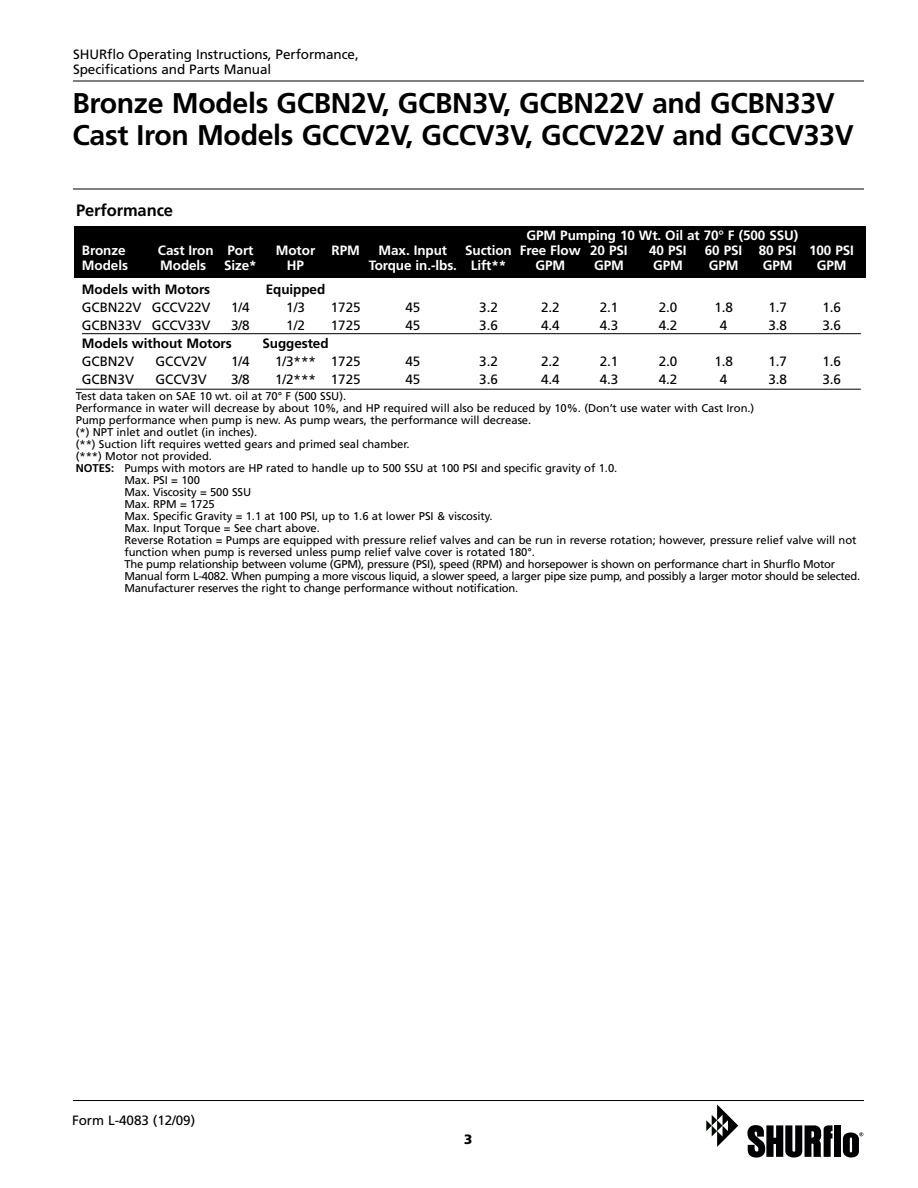
<style>
.page{position:relative;width:918px;height:1188px;background:#fff}
.page>*{position:absolute;margin:0;border:0;box-sizing:border-box;transform-origin:0 0}
.t1{font:700 28.5px/31.5px "Frutiger";letter-spacing:-.01em;color:#000}
.t2{font:700 16.5px "Frutiger";letter-spacing:-.005em;color:#000}
.t3{font:13.5px/15px "Frutiger";letter-spacing:-.005em;color:#000}
.t4{font:700 13.5px "Frutiger";letter-spacing:-.005em;color:#fff}
.t5{font:700 13.5px "Frutiger";letter-spacing:-.005em;color:#000}
.t6{font:900 13.5px "Frutiger";color:#000}
.t7{font:11.25px "Frutiger";letter-spacing:-.005em;color:#000}
.t8{font:11.25px "Frutiger";letter-spacing:-.03em;color:#000}
.s1{font-weight:700}
</style>
<div class="page">
<hr style="left:73px;top:1100px;width:791px;height:1px;background:#000">
<hr style="left:73px;top:189px;width:791px;height:1px;background:#000">
<hr style="left:73px;top:81px;width:791px;height:1px;background:#000">
<div style="left:74px;top:226px;width:791px;height:51px;background:#000"></div>
<hr style="left:82px;top:333px;width:779px;height:1px;background:#000">
<hr style="left:76px;top:389px;width:785px;height:1px;background:#000">
<svg style="left:843px;top:1132px;width:20px;height:26px"></svg>
<svg style="left:747px;top:1125px;width:86px;height:33px"></svg>
<div style="left:834px;top:1125px;width:7px;height:32px;background:#000003"></div>
<svg style="left:706px;top:1104px;width:32px;height:43px"></svg>
<p class="t3" style="left:73px;top:48px;width:287px">SHURflo Operating Instructions, Performance,<br>Specifications and Parts Manual</p>
<h1 class="t1" style="left:72px;top:90px;width:783px">Bronze Models GCBN2V, GCBN3V, GCBN22V and GCBN33V<br>Cast Iron Models GCCV2V, GCCV3V, GCCV22V and GCCV33V</h1>
<h2 class="t2" style="left:76px;top:204px;width:99px">Performance</h2>
<p class="t4" style="left:527px;top:230px;width:273px">GPM Pumping 10 Wt. Oil at 70° F (500 SSU)</p>
<p class="t4" style="left:82px;top:245px;width:45px">Bronze</p>
<p class="t4" style="left:158px;top:245px;width:97px">Cast Iron Port</p>
<p class="t4" style="left:276px;top:245px;width:86px">Motor RPM</p>
<p class="t4" style="left:379px;top:245px;width:70px">Max. Input</p>
<p class="t4" style="left:465px;top:245px;width:164px">Suction Free Flow 20 PSI</p>
<p class="t4" style="left:649px;top:245px;width:39px">40 PSI</p>
<p class="t4" style="left:705px;top:245px;width:151px">60 PSI 80 PSI 100 PSI</p>
<p class="t4" style="left:82px;top:260px;width:48px">Models</p>
<p class="t4" style="left:160px;top:260px;width:48px">Models</p>
<p class="t4" style="left:224px;top:260px;width:34px">Size*</p>
<p class="t4" style="left:287px;top:260px;width:19px">HP</p>
<p class="t4" style="left:369px;top:260px;width:139px">Torque in.-lbs. Lift**</p>
<p class="t4" style="left:535px;top:260px;width:31px">GPM</p>
<p class="t4" style="left:594px;top:260px;width:31px">GPM</p>
<p class="t4" style="left:653px;top:260px;width:31px">GPM</p>
<p class="t4" style="left:709px;top:260px;width:31px">GPM</p>
<p class="t4" style="left:763px;top:260px;width:31px">GPM</p>
<p class="t4" style="left:817px;top:260px;width:31px">GPM</p>
<p class="t5" style="left:82px;top:284px;width:130px">Models with Motors</p>
<p class="t5" style="left:266px;top:284px;width:61px">Equipped</p>
<p class="t3" style="left:82px;top:301px;width:130px">GCBN22V GCCV22V</p>
<p class="t3" style="left:231px;top:301px;width:20px">1/4</p>
<p class="t3" style="left:286px;top:301px;width:20px">1/3</p>
<p class="t3" style="left:331px;top:301px;width:31px">1725</p>
<p class="t3" style="left:405px;top:301px;width:16px">45</p>
<p class="t3" style="left:479px;top:301px;width:20px">3.2</p>
<p class="t3" style="left:541px;top:301px;width:20px">2.2</p>
<p class="t3" style="left:600px;top:301px;width:20px">2.1</p>
<p class="t3" style="left:659px;top:301px;width:20px">2.0</p>
<p class="t3" style="left:714px;top:301px;width:20px">1.8</p>
<p class="t3" style="left:768px;top:301px;width:20px">1.7</p>
<p class="t3" style="left:822px;top:301px;width:20px">1.6</p>
<p class="t3" style="left:82px;top:319px;width:130px">GCBN33V GCCV33V</p>
<p class="t3" style="left:231px;top:319px;width:20px">3/8</p>
<p class="t3" style="left:286px;top:319px;width:20px">1/2</p>
<p class="t3" style="left:331px;top:319px;width:31px">1725</p>
<p class="t3" style="left:405px;top:319px;width:16px">45</p>
<p class="t3" style="left:479px;top:319px;width:20px">3.6</p>
<p class="t3" style="left:541px;top:319px;width:20px">4.4</p>
<p class="t3" style="left:600px;top:319px;width:20px">4.3</p>
<p class="t3" style="left:659px;top:319px;width:20px">4.2</p>
<p class="t3" style="left:720px;top:319px;width:9px">4</p>
<p class="t3" style="left:768px;top:319px;width:20px">3.8</p>
<p class="t3" style="left:822px;top:319px;width:20px">3.6</p>
<p class="t5" style="left:82px;top:338px;width:151px">Models without Motors</p>
<p class="t5" style="left:262px;top:338px;width:68px">Suggested</p>
<p class="t3" style="left:82px;top:355px;width:54px">GCBN2V</p>
<p class="t3" style="left:156px;top:355px;width:53px">GCCV2V</p>
<p class="t3" style="left:231px;top:355px;width:20px">1/4</p>
<p class="t3" style="left:275px;top:355px;width:87px">1/3*** 1725</p>
<p class="t3" style="left:405px;top:355px;width:16px">45</p>
<p class="t3" style="left:479px;top:355px;width:20px">3.2</p>
<p class="t3" style="left:541px;top:355px;width:20px">2.2</p>
<p class="t3" style="left:600px;top:355px;width:20px">2.1</p>
<p class="t3" style="left:659px;top:355px;width:20px">2.0</p>
<p class="t3" style="left:714px;top:355px;width:20px">1.8</p>
<p class="t3" style="left:768px;top:355px;width:20px">1.7</p>
<p class="t3" style="left:822px;top:355px;width:20px">1.6</p>
<p class="t3" style="left:82px;top:373px;width:54px">GCBN3V</p>
<p class="t3" style="left:156px;top:373px;width:53px">GCCV3V</p>
<p class="t3" style="left:231px;top:373px;width:20px">3/8</p>
<p class="t3" style="left:275px;top:373px;width:87px">1/2*** 1725</p>
<p class="t3" style="left:405px;top:373px;width:16px">45</p>
<p class="t3" style="left:479px;top:373px;width:20px">3.6</p>
<p class="t3" style="left:541px;top:373px;width:20px">4.4</p>
<p class="t3" style="left:600px;top:373px;width:20px">4.3</p>
<p class="t3" style="left:659px;top:373px;width:20px">4.2</p>
<p class="t3" style="left:720px;top:373px;width:9px">4</p>
<p class="t3" style="left:768px;top:373px;width:20px">3.8</p>
<p class="t3" style="left:822px;top:373px;width:20px">3.6</p>
<p class="t7" style="left:76px;top:391px;width:272px">Test data taken on SAE 10 wt. oil at 70° F (500 SSU).</p>
<p class="t7" style="left:76px;top:403px;width:680px">Performance in water will decrease by about 10%, and HP required will also be reduced by 10%. (Don’t use water with Cast Iron.)</p>
<p class="t7" style="left:76px;top:415px;width:457px">Pump performance when pump is new. As pump wears, the performance will decrease.</p>
<p class="t7" style="left:76px;top:427px;width:183px">(*) NPT inlet and outlet (in inches).</p>
<p class="t7" style="left:76px;top:439px;width:335px">(**) Suction lift requires wetted gears and primed seal chamber.</p>
<p class="t7" style="left:76px;top:451px;width:138px">(***) Motor not provided.</p>
<p class="t7" style="left:76px;top:463px;width:543px"><span class="s1">NOTES:</span> Pumps with motors are HP rated to handle up to 500 SSU at 100 PSI and specific gravity of 1.0.</p>
<p class="t7" style="left:124px;top:475px;width:77px">Max. PSI = 100</p>
<p class="t7" style="left:124px;top:487px;width:128px">Max. Viscosity = 500 SSU</p>
<p class="t7" style="left:124px;top:499px;width:92px">Max. RPM = 1725</p>
<p class="t7" style="left:124px;top:511px;width:370px">Max. Specific Gravity = 1.1 at 100 PSI, up to 1.6 at lower PSI &amp; viscosity.</p>
<p class="t7" style="left:124px;top:523px;width:197px">Max. Input Torque = See chart above.</p>
<p class="t7" style="left:124px;top:535px;width:734px">Reverse Rotation = Pumps are equipped with pressure relief valves and can be run in reverse rotation; however, pressure relief valve will not</p>
<p class="t7" style="left:124px;top:547px;width:412px">function when pump is reversed unless pump relief valve cover is rotated 180°.</p>
<p class="t7" style="left:124px;top:559px;width:712px">The pump relationship between volume (GPM), pressure (PSI), speed (RPM) and horsepower is shown on performance chart in Shurflo Motor</p>
<p class="t8" style="left:124px;top:571px;width:737px">Manual form L-4082. When pumping a more viscous liquid, a slower speed, a larger pipe size pump, and possibly a larger motor should be selected.</p>
<p class="t7" style="left:124px;top:583px;width:396px">Manufacturer reserves the right to change performance without notification.</p>
<p class="t3" style="left:72px;top:1114px;width:125px">Form L-4083 (12/09)</p>
<p class="t6" style="left:464px;top:1134px;width:10px">3</p>
</div>
